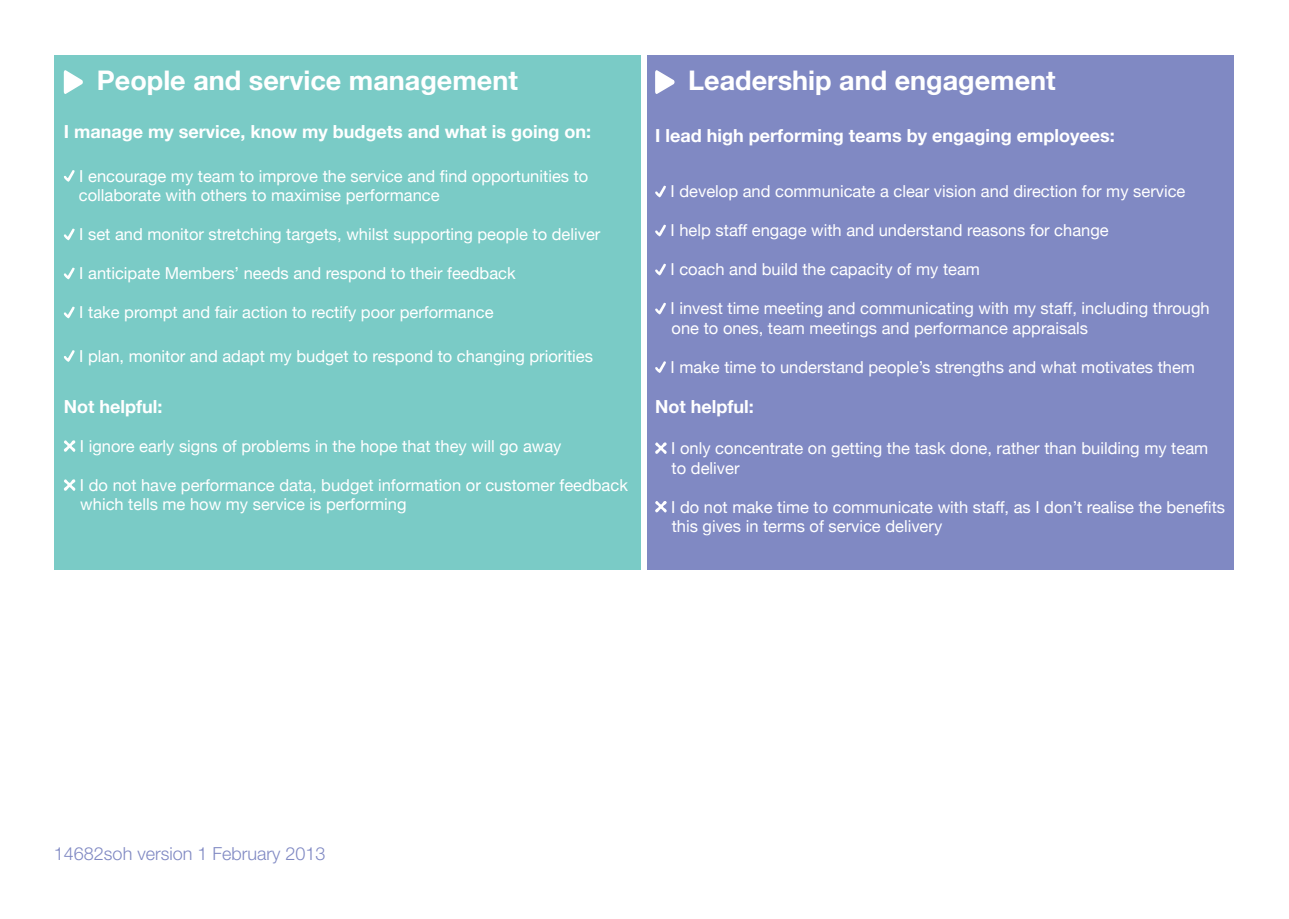
<style>
.page{position:relative;width:1289px;height:919px;background:#fff}
.page>*{position:absolute;margin:0;border:0;box-sizing:border-box;transform-origin:0 0}
.t1{font:700 27px "Helvetica Neue";color:#fff}
.t2{font:700 18px "Helvetica Neue";color:#fff}
.t3{font:300 18px "Helvetica Neue LT Std";color:#8089c3}
.t4{font:16.5px/19.5px "Helvetica Neue";color:#fff}
</style>
<div class="page">
<div style="left:54px;top:55px;width:586px;height:515px;background:#7acbc6"></div>
<svg style="left:64px;top:170px;width:11px;height:12px"></svg>
<svg style="left:63px;top:228px;width:12px;height:12px"></svg>
<svg style="left:63px;top:267px;width:12px;height:12px"></svg>
<svg style="left:63px;top:306px;width:12px;height:12px"></svg>
<svg style="left:64px;top:350px;width:11px;height:12px"></svg>
<svg style="left:64px;top:440px;width:12px;height:12px"></svg>
<svg style="left:64px;top:479px;width:12px;height:12px"></svg>
<svg style="left:64px;top:70px;width:19px;height:24px"></svg>
<div style="left:647px;top:55px;width:586px;height:515px;background:#8089c3"></div>
<svg style="left:655px;top:185px;width:11px;height:12px"></svg>
<svg style="left:655px;top:224px;width:11px;height:12px"></svg>
<svg style="left:655px;top:263px;width:11px;height:12px"></svg>
<svg style="left:655px;top:302px;width:11px;height:12px"></svg>
<svg style="left:655px;top:361px;width:11px;height:12px"></svg>
<svg style="left:655px;top:442px;width:12px;height:12px"></svg>
<svg style="left:655px;top:501px;width:12px;height:12px"></svg>
<svg style="left:655px;top:70px;width:19px;height:24px"></svg>
<h1 class="t1" style="left:97px;top:64px;width:422px">People and service management</h1>
<p class="t2" style="left:64px;top:121px;width:529px">I manage my service, know my budgets and what is going on:</p>
<p class="t4" style="left:79px;top:166px;width:511px">I encourage my team to improve the service and find opportunities to collaborate with others to maximise performance</p>
<p class="t4" style="left:79px;top:224px;width:522px">I set and monitor stretching targets, whilst supporting people to deliver</p>
<p class="t4" style="left:79px;top:263px;width:438px">I anticipate Members’ needs and respond to their feedback</p>
<p class="t4" style="left:79px;top:302px;width:416px">I take prompt and fair action to rectify poor performance</p>
<p class="t4" style="left:79px;top:346px;width:515px">I plan, monitor and adapt my budget to respond to changing priorities</p>
<p class="t2" style="left:64px;top:395px;width:100px">Not helpful:</p>
<p class="t4" style="left:80px;top:436px;width:483px">I ignore early signs of problems in the hope that they will go away</p>
<p class="t4" style="left:80px;top:475px;width:549px">I do not have performance data, budget information or customer feedback which tells me how my service is performing</p>
<h1 class="t1" style="left:688px;top:64px;width:369px">Leadership and engagement</h1>
<p class="t2" style="left:655px;top:124px;width:461px">I lead high performing teams by engaging employees:</p>
<p class="t4" style="left:670px;top:181px;width:516px">I develop and communicate a clear vision and direction for my service</p>
<p class="t4" style="left:670px;top:220px;width:439px">I help staff engage with and understand reasons for change</p>
<p class="t4" style="left:670px;top:259px;width:311px">I coach and build the capacity of my team</p>
<p class="t4" style="left:670px;top:298px;width:540px">I invest time meeting and communicating with my staff, including through one to ones, team meetings and performance appraisals</p>
<p class="t4" style="left:670px;top:357px;width:526px">I make time to understand people’s strengths and what motivates them</p>
<p class="t2" style="left:655px;top:396px;width:100px">Not helpful:</p>
<p class="t4" style="left:671px;top:438px;width:538px">I only concentrate on getting the task done, rather than building my team to deliver</p>
<p class="t4" style="left:671px;top:496px;width:555px">I do not make time to communicate with staff, as I don’t realise the benefits this gives in terms of service delivery</p>
<p class="t3" style="left:54px;top:842px;width:273px">14682soh version 1 February 2013</p>
</div>
